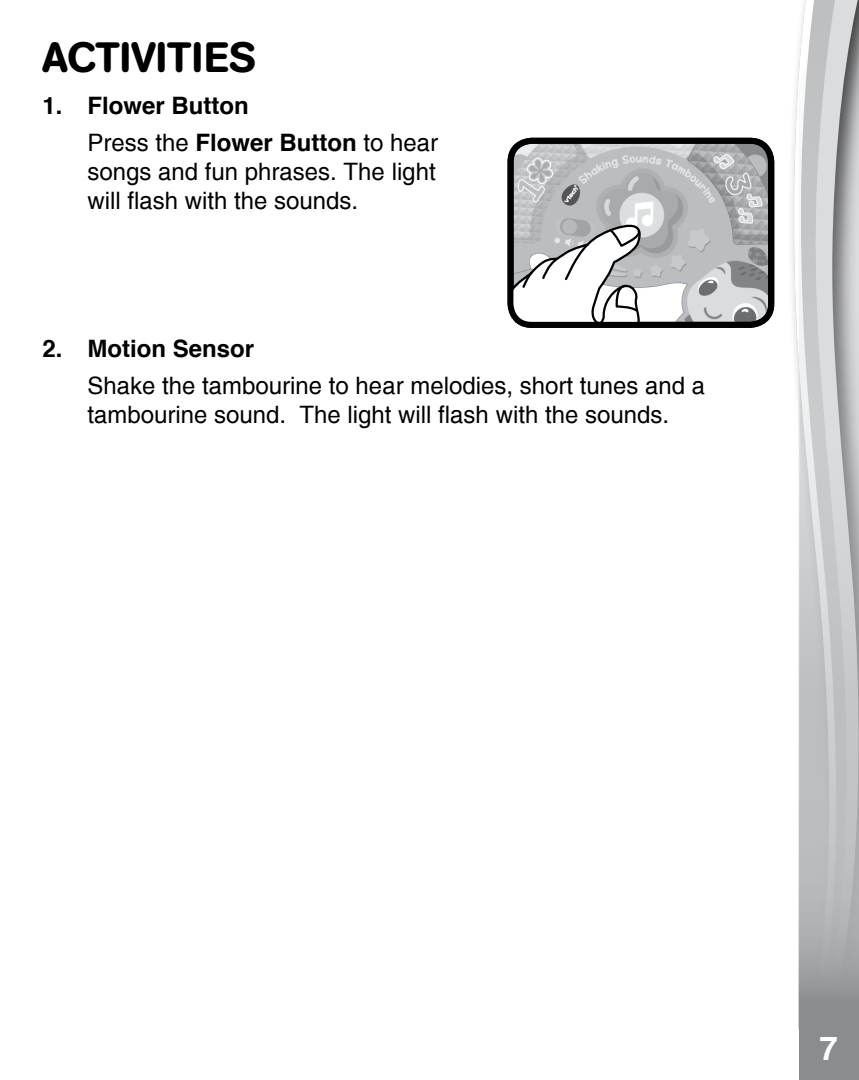
<style>
.page{position:relative;width:859px;height:1080px;background:#fff}
.page>*{position:absolute;margin:0;border:0;box-sizing:border-box;transform-origin:0 0}
.t1{font:500 42px "AG Book Rounded";color:#000}
.t2{font:700 33px "Helvetica";color:#fff}
.t3{font:24px/28.8px "Helvetica";color:#000}
.t4{font:700 24px/37.2px "Helvetica";color:#000}
.s1{font-weight:400}
</style>
<div class="page">
<svg style="left:793px;top:54px;width:6px;height:975px"></svg>
<svg style="left:799px;top:0;width:60px;height:1080px;background:#bdbec0"></svg>
<img style="left:515px;top:141px;width:256px;height:180px">
<svg style="left:514px;top:219px;width:130px;height:102px"></svg>
<div style="left:507px;top:138px;width:267px;height:190px;border:6px solid #000;border-radius:21px"></div>
<h1 class="t1" style="left:42px;top:33px;width:215px">ACTIVITIES</h1>
<p class="t4" style="left:87px;top:88px;width:352px;text-indent:-45px">1. Flower Button<br><span class="s1">Press the</span> Flower Button <span class="s1">to hear</span></p>
<p class="t3" style="left:87px;top:157px;width:350px">songs and fun phrases. The light will flash with the sounds.</p>
<p class="t4" style="left:42px;top:331px;width:213px">2. Motion Sensor</p>
<p class="t3" style="left:87px;top:371px;width:619px">Shake the tambourine to hear melodies, short tunes and a tambourine sound. The light will flash with the sounds.</p>
<h2 class="t2" style="left:820px;top:1025px;width:25px">7 <sup>7</sup>7</h2>
</div>
